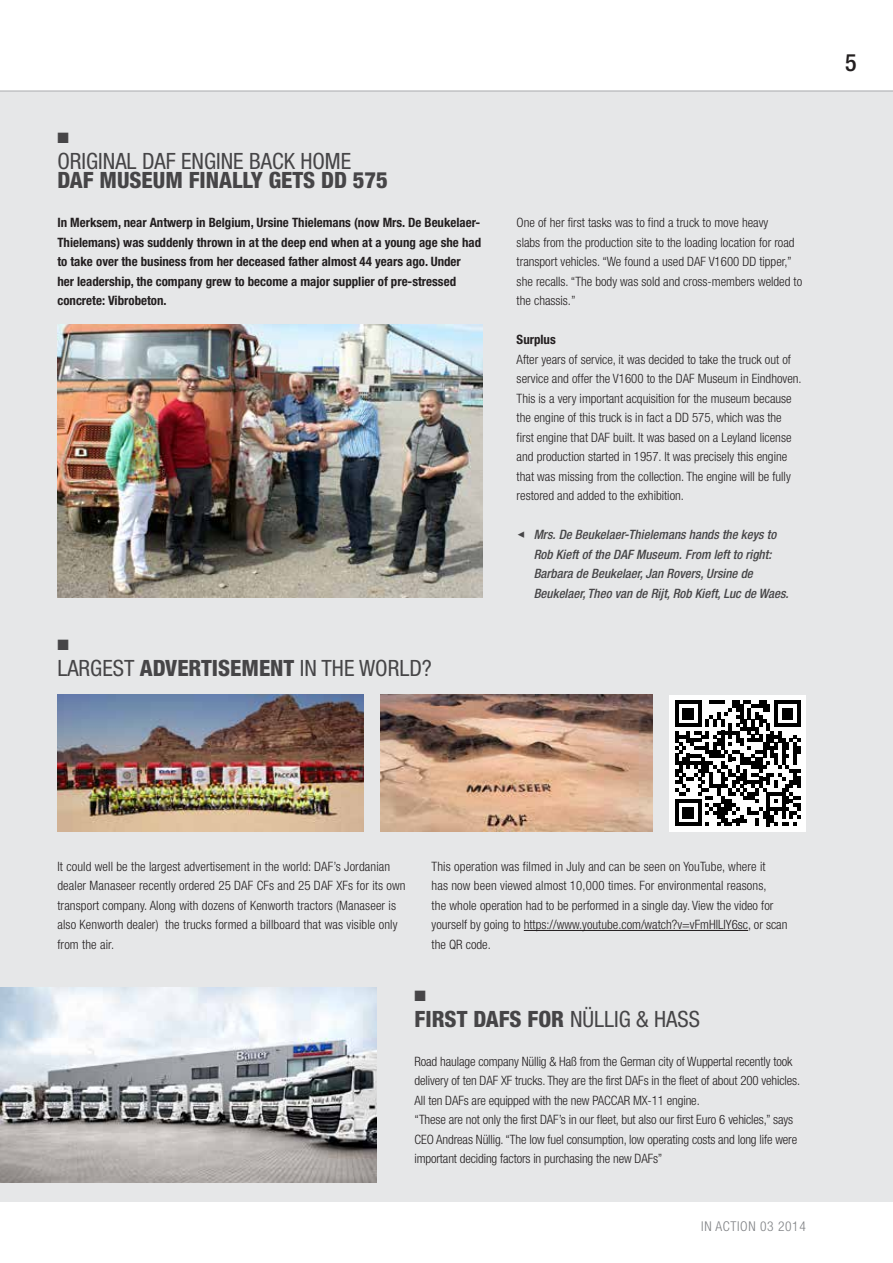
<style>
.page{position:relative;width:893px;height:1263px;background:#fff}
.page>*{position:absolute;margin:0;border:0;box-sizing:border-box;transform-origin:0 0}
.t1{font:500 condensed 24px "Helvetica Neue LT Pro";color:#231f20}
.t2{font:condensed 22.5px "Helvetica Neue LT Pro";color:#464547}
.t3{font:800 condensed 22.5px "Helvetica Neue LT Pro";color:#464547}
.t4{font:15px "Zapf Dingbats ITC";color:#464547}
.t5{font:300 condensed 13.5px "Helvetica Neue LT Pro";letter-spacing:.045em;color:#808285}
.t6{font:300 condensed 12.9px/19.5px "Helvetica Neue LT Pro";color:#231f20}
.t7{font:700 condensed 12.9px/19.5px "Helvetica Neue LT Pro";color:#231f20}
.t8{font:italic 500 condensed 12.9px/19.5px "Helvetica Neue LT Pro";color:#464547}
.s1{font-weight:800}
.s2{font-weight:400}
</style>
<div class="page">
<div style="left:0;top:91px;width:893px;height:1111px;background:#e6e7e8"></div>
<hr style="left:0;top:90px;width:893px;height:2px;background:#cbccce">
<img style="left:57px;top:325px;width:426px;height:273px">
<img style="left:0;top:988px;width:376px;height:195px">
<img style="left:57px;top:695px;width:307px;height:137px">
<img style="left:381px;top:695px;width:272px;height:137px">
<div style="left:670px;top:695px;width:136px;height:136px;background:#fff"></div>
<svg style="left:675px;top:700px;width:126px;height:126px"></svg>
<hr style="left:524px;top:930px;width:224px;height:1px;background:#231f20">
<p class="t4" style="left:57px;top:131px;width:13px">■</p>
<h2 class="t2" style="left:57px;top:148px;width:295px">ORIGINAL DAF ENGINE BACK HOME</h2>
<h2 class="t3" style="left:57px;top:166px;width:332px">DAF MUSEUM FINALLY GETS DD 575</h2>
<p class="t7" style="left:57px;top:213px;width:425px">In Merksem, near Antwerp in Belgium, Ursine Thielemans (now Mrs. De Beukelaer-Thielemans) was suddenly thrown in at the deep end when at a young age she had to take over the business from her deceased father almost 44 years ago. Under<br>her leadership, the company grew to become a major supplier of pre-stressed concrete: Vibrobeton.</p>
<p class="t4" style="left:57px;top:638px;width:13px">■</p>
<h2 class="t2" style="left:57px;top:655px;width:376px">LARGEST <span class="s1">ADVERTISEMENT</span> IN THE WORLD?</h2>
<p class="t6" style="left:517px;top:213px;width:287px">One of her first tasks was to find a truck to move heavy<br>slabs from the production site to the loading location for road transport vehicles. “We found a used DAF V1600 DD tipper,” she recalls. “The body was sold and cross-members welded to the chassis.”</p>
<p class="t7" style="left:517px;top:330px;width:41px">Surplus</p>
<p class="t6" style="left:517px;top:349px;width:287px">After years of service, it was decided to take the truck out of service and offer the V1600 to the DAF Museum in Eindhoven.<br>This is a very important acquisition for the museum because the engine of this truck is in fact a DD 575, which was the first engine that DAF built. It was based on a Leyland license and production started in 1957. It was precisely this engine that was missing from the collection. The engine will be fully restored and added to the exhibition.</p>
<p class="t8" style="left:534px;top:525px;width:257px">Mrs. De Beukelaer-Thielemans hands the keys to Rob Kieft of the DAF Museum. From left to right:<br>Barbara de Beukelaer, Jan Rovers, Ursine de Beukelaer, Theo van de Rijt, Rob Kieft, Luc de Waes.</p>
<h1 class="t1" style="left:845px;top:48px;width:13px">5</h1>
<p class="t6" style="left:57px;top:856px;width:350px">It could well be the largest advertisement in the world: DAF’s Jordanian dealer Manaseer recently ordered 25 DAF CFs and 25 DAF XFs for its own transport company. Along with dozens of Kenworth tractors (Manaseer is also Kenworth dealer) the trucks formed a billboard that was visible only from the air.</p>
<p class="t6" style="left:432px;top:856px;width:357px">This operation was filmed in July and can be seen on YouTube, where it<br>has now been viewed almost 10,000 times. For environmental reasons,<br>the whole operation had to be performed in a single day. View the video for yourself by going to https://www.youtube.com/watch?v=vFmHlLIY6sc, or scan the QR code.</p>
<p class="t4" style="left:415px;top:989px;width:13px">■</p>
<h2 class="t3" style="left:415px;top:1005px;width:287px">FIRST DAFS FOR <span class="s2">NÜLLIG &amp; HASS</span></h2>
<p class="t6" style="left:415px;top:1051px;width:387px">Road haulage company Nüllig &amp; Haß from the German city of Wuppertal recently took delivery of ten DAF XF trucks. They are the first DAFs in the fleet of about 200 vehicles.<br>All ten DAFs are equipped with the new PACCAR MX-11 engine.<br>“These are not only the first DAF’s in our fleet, but also our first Euro 6 vehicles,” says CEO Andreas Nüllig. “The low fuel consumption, low operating costs and long life were important deciding factors in purchasing the new DAFs”</p>
<p class="t5" style="left:701px;top:1219px;width:106px">IN ACTION 03 2014</p>
</div>
